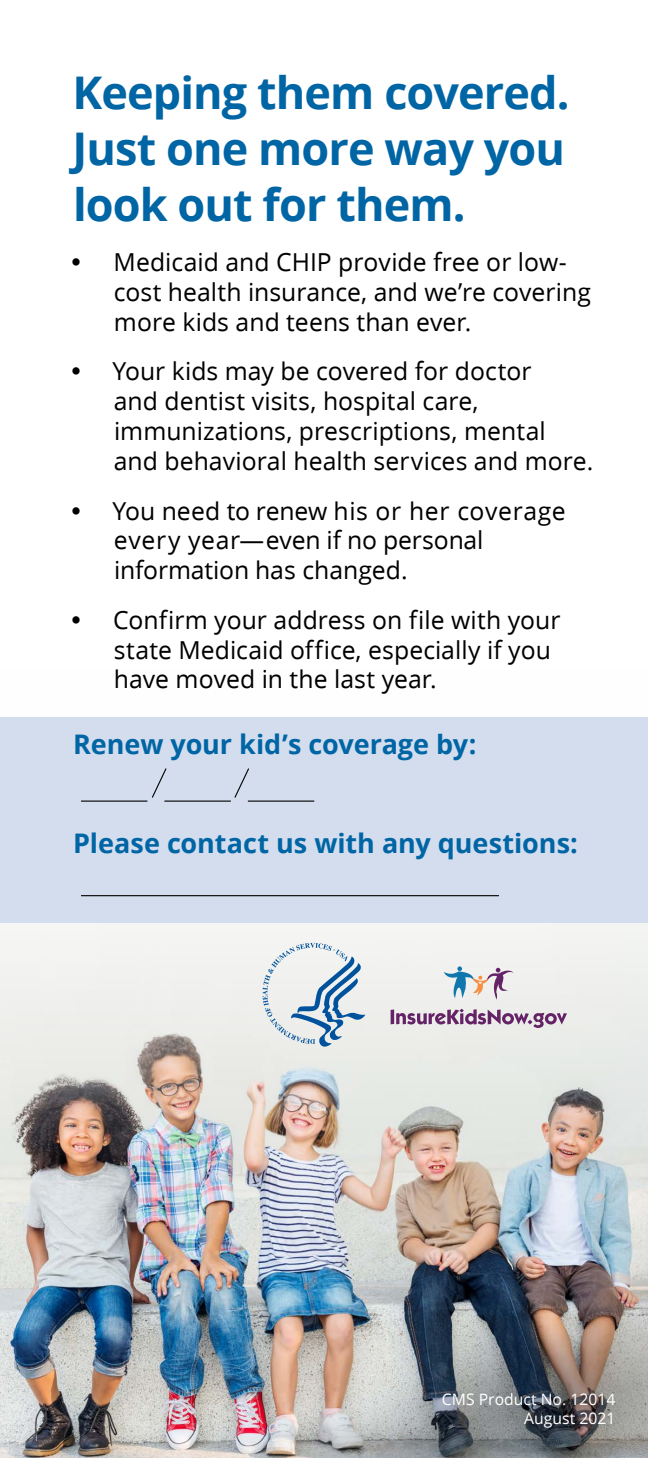
<style>
.page{position:relative;width:648px;height:1458px;background:#fff}
.page>*{position:absolute;margin:0;border:0;box-sizing:border-box;transform-origin:0 0}
.t1{font:700 45px/56.2px "Open Sans";letter-spacing:-.02em;color:#0065a4;text-align:justify}
.t2{font:700 27px "Open Sans";color:#0065a4}
.t3{font:24.75px/29.7px "Open Sans";letter-spacing:.005em;color:#000}
.t4{font:15.75px/18.9px "Open Sans";color:#fff;text-align:right}
</style>
<div class="page">
<img style="left:0;top:922px;width:648px;height:536px">
<div style="left:0;top:717px;width:648px;height:205px;background:#d3dded"></div>
<hr style="left:81px;top:895px;width:418px;height:1px;background:#000">
<hr style="left:81px;top:801px;width:66px;height:1px;background:#000">
<hr style="left:164px;top:801px;width:67px;height:1px;background:#000">
<hr style="left:248px;top:801px;width:66px;height:1px;background:#000">
<svg style="left:234px;top:768px;width:15px;height:30px"></svg>
<svg style="left:151px;top:768px;width:16px;height:30px"></svg>
<svg style="left:444px;top:966px;width:70px;height:34px"></svg>
<hr style="left:391px;top:1010px;width:3px;height:14px;background:#642366">
<svg style="left:396px;top:1009px;width:171px;height:19px;background:#baa3ba"></svg>
<svg style="left:263px;top:943px;width:102px;height:104px"></svg>
<h1 class="t1" style="left:73px;top:65px;width:499px">Keeping them covered.<br>Just one more way you look out for them.</h1>
<p class="t3" style="left:114px;top:248px;width:479px">Medicaid and CHIP provide free or low&shy;cost health insurance, and we’re covering more kids and teens than ever.</p>
<p class="t3" style="left:112px;top:357px;width:482px">Your kids may be covered for doctor<br>and dentist visits, hospital care, immunizations, prescriptions, mental and behavioral health services and more.</p>
<p class="t3" style="left:112px;top:496px;width:455px">You need to renew his or her coverage every year—even if no personal information has changed.</p>
<p class="t3" style="left:113px;top:605px;width:449px">Confirm your address on file with your state Medicaid office, especially if you have moved in the last year.</p>
<p class="t2" style="left:73px;top:728px;width:405px">Renew your kid’s coverage by:</p>
<p class="t2" style="left:73px;top:828px;width:506px">Please contact us with any questions:</p>
<p class="t4" style="left:442px;top:1390px;width:175px">CMS Product No. 12014<br>August 2021</p>
</div>
